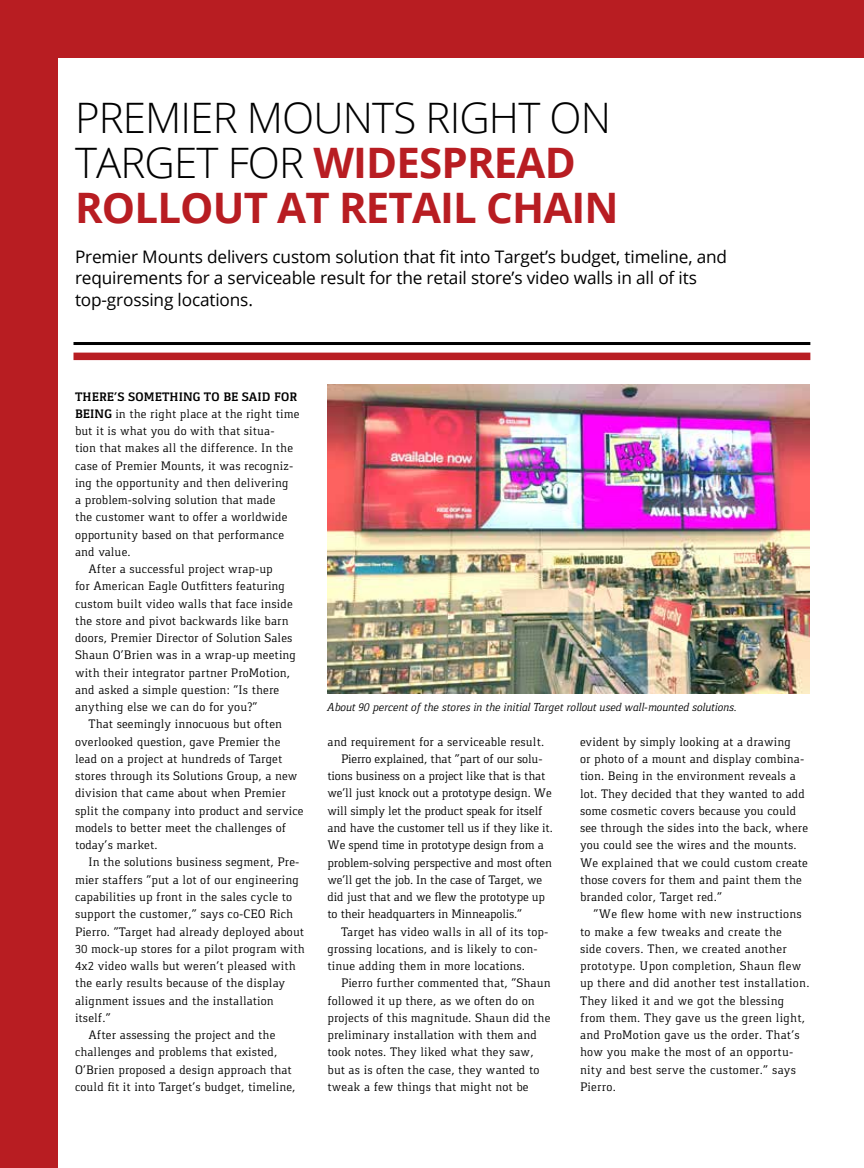
<style>
.page{position:relative;width:864px;height:1168px;background:#fff}
.page>*{position:absolute;margin:0;border:0;box-sizing:border-box;transform-origin:0 0}
.t1{font:700 42px/45px "Open Sans";letter-spacing:-.02em;color:#b81d22}
.t2{font:17.25px/21.8px "Open Sans";letter-spacing:-.01em;color:#000}
.t3{font:12.75px/17.2px "Gaspar";letter-spacing:.01em;color:#000}
.t4{font:12.75px "Gaspar";letter-spacing:-.01em;color:#000}
.t5{font:700 12.75px "Gaspar";letter-spacing:.01em;color:#000}
.t6{font:italic 12px "Gaspar";letter-spacing:-.01em;color:#000}
.s1{font-weight:300;color:#000}
.s2{font-weight:700}
</style>
<div class="page">
<div style="left:0;top:0;width:57px;height:1168px;background:#b81d22"></div>
<div style="left:57px;top:0;width:807px;height:57px;background:#b81d22"></div>
<div style="left:74px;top:353px;width:736px;height:7px;background:#b81d22"></div>
<hr style="left:74px;top:342px;width:736px;height:3px;background:#000">
<img style="left:328px;top:384px;width:482px;height:310px">
<h1 class="t1" style="left:75px;top:94px;width:545px"><span class="s1">PREMIER MOUNTS RIGHT ON<br>TARGET FOR</span> WIDESPREAD<br>ROLLOUT AT RETAIL CHAIN</h1>
<h2 class="t2" style="left:75px;top:245px;width:654px">Premier Mounts delivers custom solution that fit into Target’s budget, timeline, and requirements for a serviceable result for the retail store’s video walls in all of its top-grossing locations.</h2>
<p class="t5" style="left:75px;top:389px;width:224px">THERE’S SOMETHING TO BE SAID FOR</p>
<p class="t3" style="left:75px;top:405px;width:226px"><span class="s2">BEING</span> in the right place at the right time</p>
<p class="t3" style="left:75px;top:422px;width:201px">but it is what you do with that situa-</p>
<p class="t3" style="left:75px;top:439px;width:220px">tion that makes all the difference. In the</p>
<p class="t3" style="left:75px;top:457px;width:220px">case of Premier Mounts, it was recogniz-</p>
<p class="t3" style="left:75px;top:474px;width:215px">ing the opportunity and then delivering</p>
<p class="t3" style="left:75px;top:491px;width:202px">a problem-solving solution that made</p>
<p class="t3" style="left:75px;top:508px;width:214px">the customer want to offer a worldwide</p>
<p class="t3" style="left:75px;top:526px;width:211px">opportunity based on that performance</p>
<p class="t3" style="left:75px;top:543px;width:57px">and value.</p>
<p class="t3" style="left:89px;top:560px;width:186px">After a successful project wrap-up</p>
<p class="t3" style="left:75px;top:577px;width:212px">for American Eagle Outfitters featuring</p>
<p class="t3" style="left:75px;top:595px;width:219px">custom built video walls that face inside</p>
<p class="t3" style="left:75px;top:612px;width:215px">the store and pivot backwards like barn</p>
<p class="t3" style="left:75px;top:629px;width:219px">doors, Premier Director of Solution Sales</p>
<p class="t3" style="left:75px;top:646px;width:223px">Shaun O’Brien was in a wrap-up meeting</p>
<p class="t3" style="left:75px;top:664px;width:217px">with their integrator partner ProMotion,</p>
<p class="t3" style="left:75px;top:681px;width:206px">and asked a simple question: “Is there</p>
<p class="t3" style="left:75px;top:698px;width:184px">anything else we can do for you?”</p>
<p class="t3" style="left:89px;top:715px;width:195px">That seemingly innocuous but often</p>
<p class="t3" style="left:75px;top:733px;width:207px">overlooked question, gave Premier the</p>
<p class="t3" style="left:75px;top:750px;width:209px">lead on a project at hundreds of Target</p>
<p class="t3" style="left:75px;top:767px;width:224px">stores through its Solutions Group, a new</p>
<p class="t3" style="left:75px;top:784px;width:212px">division that came about when Premier</p>
<p class="t3" style="left:75px;top:802px;width:230px">split the company into product and service</p>
<p class="t3" style="left:75px;top:819px;width:213px">models to better meet the challenges of</p>
<p class="t3" style="left:75px;top:836px;width:84px">today’s market.</p>
<p class="t3" style="left:89px;top:853px;width:212px">In the solutions business segment, Pre-</p>
<p class="t3" style="left:75px;top:871px;width:226px">mier staffers “put a lot of our engineering</p>
<p class="t3" style="left:75px;top:888px;width:219px">capabilities up front in the sales cycle to</p>
<p class="t3" style="left:75px;top:905px;width:220px">support the customer,” says co-CEO Rich</p>
<p class="t3" style="left:75px;top:922px;width:231px">Pierro. “Target had already deployed about</p>
<p class="t3" style="left:75px;top:940px;width:231px">30 mock-up stores for a pilot program with</p>
<p class="t3" style="left:75px;top:957px;width:222px">4x2 video walls but weren’t pleased with</p>
<p class="t3" style="left:75px;top:974px;width:212px">the early results because of the display</p>
<p class="t3" style="left:75px;top:992px;width:200px">alignment issues and the installation</p>
<p class="t3" style="left:75px;top:1009px;width:37px">itself.”</p>
<p class="t3" style="left:89px;top:1026px;width:188px">After assessing the project and the</p>
<p class="t3" style="left:75px;top:1043px;width:204px">challenges and problems that existed,</p>
<p class="t3" style="left:75px;top:1061px;width:218px">O’Brien proposed a design approach that</p>
<p class="t3" style="left:75px;top:1078px;width:222px">could fit it into Target’s budget, timeline,</p>
<p class="t6" style="left:327px;top:700px;width:411px">About 90 percent of the stores in the initial Target rollout used wall-mounted solutions.</p>
<p class="t3" style="left:328px;top:733px;width:218px">and requirement for a serviceable result.</p>
<p class="t4" style="left:341px;top:751px;width:203px">Pierro explained, that “part of our solu-</p>
<p class="t4" style="left:328px;top:769px;width:219px">tions business on a project like that is that</p>
<p class="t4" style="left:328px;top:786px;width:226px">we’ll just knock out a prototype design. We</p>
<p class="t4" style="left:328px;top:803px;width:217px">will simply let the product speak for itself</p>
<p class="t4" style="left:328px;top:820px;width:227px">and have the customer tell us if they like it.</p>
<p class="t4" style="left:328px;top:838px;width:218px">We spend time in prototype design from a</p>
<p class="t4" style="left:328px;top:855px;width:226px">problem-solving perspective and most often</p>
<p class="t4" style="left:328px;top:872px;width:216px">we’ll get the job. In the case of Target, we</p>
<p class="t4" style="left:328px;top:889px;width:219px">did just that and we flew the prototype up</p>
<p class="t4" style="left:328px;top:907px;width:196px">to their headquarters in Minneapolis.”</p>
<p class="t3" style="left:341px;top:923px;width:209px">Target has video walls in all of its top-</p>
<p class="t3" style="left:328px;top:940px;width:212px">grossing locations, and is likely to con-</p>
<p class="t3" style="left:328px;top:957px;width:199px">tinue adding them in more locations.</p>
<p class="t3" style="left:341px;top:974px;width:211px">Pierro further commented that, “Shaun</p>
<p class="t3" style="left:328px;top:992px;width:209px">followed it up there, as we often do on</p>
<p class="t3" style="left:328px;top:1009px;width:224px">projects of this magnitude. Shaun did the</p>
<p class="t3" style="left:328px;top:1026px;width:211px">preliminary installation with them and</p>
<p class="t3" style="left:328px;top:1043px;width:208px">took notes. They liked what they saw,</p>
<p class="t3" style="left:328px;top:1061px;width:213px">but as is often the case, they wanted to</p>
<p class="t3" style="left:328px;top:1078px;width:203px">tweak a few things that might not be</p>
<p class="t3" style="left:580px;top:733px;width:230px">evident by simply looking at a drawing<br>or photo of a mount and display combina&shy;tion. Being in the environment reveals a lot. They decided that they wanted to add some cosmetic covers because you could see through the sides into the back, where you could see the wires and the mounts.<br>We explained that we could custom create those covers for them and paint them the branded color, Target red.”</p>
<p class="t3" style="left:580px;top:905px;width:231px;text-indent:14px">“We flew home with new instructions to make a few tweaks and create the<br>side covers. Then, we created another prototype. Upon completion, Shaun flew up there and did another test installation.<br>They liked it and we got the blessing from them. They gave us the green light, and ProMotion gave us the order. That’s how you make the most of an opportu&shy;nity and best serve the customer.” says Pierro.</p>
</div>
